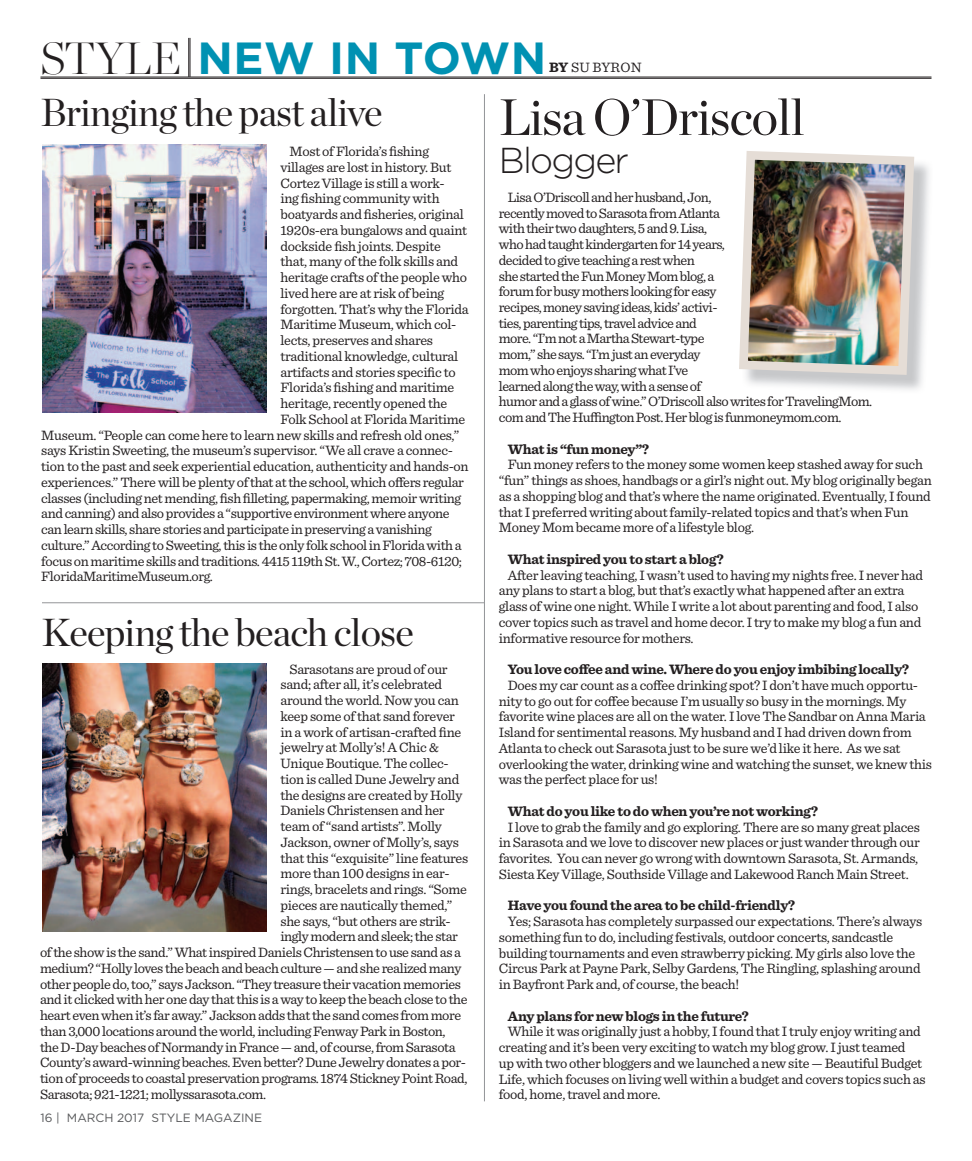
<style>
.page{position:relative;width:972px;height:1161px;background:#fff}
.page>*{position:absolute;margin:0;border:0;box-sizing:border-box;transform-origin:0 0}
.t1{font:51px "Chronicle Display";letter-spacing:-.02em;color:#231f20}
.t2{font:700 45px "Gotham";letter-spacing:.01em;color:#0091b2}
.t3{font:39px "Chronicle Display";letter-spacing:-.02em;color:#231f20}
.t4{font:300 36px "Gotham";letter-spacing:-.05em;color:#231f20}
.t5{font:14.25px/15.8px "Sentinel";letter-spacing:-.02em;color:#231f20}
.t6{font:14.25px/15.8px "Sentinel";letter-spacing:-.04em;color:#231f20}
.t7{font:700 14.25px "Sentinel";letter-spacing:-.02em;color:#231f20}
.t8{font:12px "Gotham";color:#57585a}
.s1{font-family:"Chronicle Display";font-weight:200;color:#231f20}
.s2{font-weight:700}
</style>
<div class="page">
<hr style="left:190px;top:38px;width:1px;height:39px;background:#231f20">
<hr style="left:188px;top:38px;width:1px;height:39px;background:#231f20">
<hr style="left:40px;top:78px;width:892px;height:1px;background:#231f20">
<hr style="left:40px;top:77px;width:892px;height:1px;background:#231f20">
<hr style="left:42px;top:602px;width:442px;height:1px;background:#939598">
<hr style="left:484px;top:94px;width:1px;height:1007px;background:#939598">
<img style="left:739px;top:151px;width:180px;height:228px">
<img style="left:42px;top:664px;width:225px;height:268px">
<img style="left:42px;top:145px;width:225px;height:268px">
<h2 class="t2" style="left:40px;top:38px;width:508px"><span class="s1">STYLE</span> NEW IN TOWN</h2>
<p class="t5" style="left:549px;top:61px;width:94px"><span class="s2">BY</span> SU BYRON</p>
<h3 class="t3" style="left:40px;top:90px;width:344px">Bringing the past alive</h3>
<p class="t5" style="left:290px;top:145px;width:141px">Most of Florida’s fishing</p>
<p class="t5" style="left:280px;top:161px;width:172px">villages are lost in history. But</p>
<p class="t5" style="left:280px;top:176px;width:166px">Cortez Village is still a work-</p>
<p class="t5" style="left:280px;top:192px;width:161px">ing fishing community with</p>
<p class="t5" style="left:280px;top:208px;width:185px">boatyards and fisheries, original</p>
<p class="t5" style="left:280px;top:224px;width:188px">1920s-era bungalows and quaint</p>
<p class="t5" style="left:280px;top:239px;width:162px">dockside fish joints. Despite</p>
<p class="t5" style="left:280px;top:255px;width:179px">that, many of the folk skills and</p>
<p class="t5" style="left:280px;top:271px;width:188px">heritage crafts of the people who</p>
<p class="t5" style="left:280px;top:287px;width:165px">lived here are at risk of being</p>
<p class="t5" style="left:280px;top:302px;width:190px">forgotten. That’s why the Florida</p>
<p class="t5" style="left:280px;top:318px;width:177px">Maritime Museum, which col-</p>
<p class="t5" style="left:280px;top:334px;width:154px">lects, preserves and shares</p>
<p class="t5" style="left:280px;top:350px;width:179px">traditional knowledge, cultural</p>
<p class="t5" style="left:280px;top:365px;width:177px">artifacts and stories specific to</p>
<p class="t5" style="left:280px;top:381px;width:175px">Florida’s fishing and maritime</p>
<p class="t5" style="left:280px;top:397px;width:168px">heritage, recently opened the</p>
<p class="t5" style="left:280px;top:413px;width:186px">Folk School at Florida Maritime</p>
<p class="t5" style="left:41px;top:428px;width:420px">Museum. “People can come here to learn new skills and refresh old ones,”</p>
<p class="t5" style="left:41px;top:444px;width:413px">says Kristin Sweeting, the museum’s supervisor. “We all crave a connec-</p>
<p class="t5" style="left:41px;top:460px;width:429px">tion to the past and seek experiential education, authenticity and hands-on</p>
<p class="t5" style="left:41px;top:476px;width:424px">experiences.” There will be plenty of that at the school, which offers regular</p>
<p class="t5" style="left:41px;top:491px;width:421px">classes (including net mending, fish filleting, papermaking, memoir writing</p>
<p class="t5" style="left:41px;top:507px;width:410px">and canning) and also provides a “supportive environment where anyone</p>
<p class="t5" style="left:41px;top:523px;width:392px">can learn skills, share stories and participate in preserving a vanishing</p>
<p class="t5" style="left:41px;top:539px;width:422px">culture.” According to Sweeting, this is the only folk school in Florida with a</p>
<p class="t5" style="left:41px;top:554px;width:422px">focus on maritime skills and traditions. 4415 119th St. W., Cortez; 708-6120;</p>
<p class="t5" style="left:41px;top:570px;width:173px">FloridaMaritimeMuseum.org.</p>
<h3 class="t3" style="left:42px;top:610px;width:374px">Keeping the beach close</h3>
<p class="t5" style="left:289px;top:662px;width:160px">Sarasotans are proud of our</p>
<p class="t5" style="left:280px;top:678px;width:163px">sand; after all, it’s celebrated</p>
<p class="t5" style="left:280px;top:694px;width:180px">around the world. Now you can</p>
<p class="t5" style="left:280px;top:710px;width:176px">keep some of that sand forever</p>
<p class="t5" style="left:280px;top:725px;width:182px">in a work of artisan-crafted fine</p>
<p class="t5" style="left:280px;top:741px;width:160px">jewelry at Molly’s! A Chic &amp;</p>
<p class="t5" style="left:280px;top:757px;width:170px">Unique Boutique. The collec-</p>
<p class="t5" style="left:280px;top:773px;width:180px">tion is called Dune Jewelry and</p>
<p class="t5" style="left:280px;top:788px;width:183px">the designs are created by Holly</p>
<p class="t5" style="left:280px;top:804px;width:166px">Daniels Christensen and her</p>
<p class="t5" style="left:280px;top:820px;width:163px">team of “sand artists”. Molly</p>
<p class="t5" style="left:280px;top:836px;width:180px">Jackson, owner of Molly’s, says</p>
<p class="t5" style="left:280px;top:851px;width:189px">that this “exquisite” line features</p>
<p class="t5" style="left:280px;top:867px;width:171px">more than 100 designs in ear-</p>
<p class="t5" style="left:280px;top:883px;width:188px">rings, bracelets and rings. “Some</p>
<p class="t5" style="left:280px;top:898px;width:173px">pieces are nautically themed,”</p>
<p class="t5" style="left:280px;top:914px;width:172px">she says, “but others are strik-</p>
<p class="t5" style="left:280px;top:930px;width:179px">ingly modern and sleek; the star</p>
<p class="t5" style="left:40px;top:946px;width:422px">of the show is the sand.” What inspired Daniels Christensen to use sand as a</p>
<p class="t5" style="left:40px;top:961px;width:423px">medium? “Holly loves the beach and beach culture — and she realized many</p>
<p class="t5" style="left:40px;top:977px;width:422px">other people do, too,” says Jackson. “They treasure their vacation memories</p>
<p class="t5" style="left:40px;top:993px;width:429px">and it clicked with her one day that this is a way to keep the beach close to the</p>
<p class="t5" style="left:40px;top:1009px;width:423px">heart even when it’s far away.” Jackson adds that the sand comes from more</p>
<p class="t5" style="left:40px;top:1024px;width:407px">than 3,000 locations around the world, including Fenway Park in Boston,</p>
<p class="t5" style="left:40px;top:1040px;width:417px">the D-Day beaches of Normandy in France — and, of course, from Sarasota</p>
<p class="t5" style="left:40px;top:1056px;width:428px">County’s award-winning beaches. Even better? Dune Jewelry donates a por-</p>
<p class="t5" style="left:40px;top:1072px;width:429px">tion of proceeds to coastal preservation programs. 1874 Stickney Point Road,</p>
<p class="t5" style="left:40px;top:1087px;width:228px">Sarasota; 921-1221; mollyssarasota.com.</p>
<p class="t8" style="left:40px;top:1114px;width:223px">16 | MARCH 2017 STYLE MAGAZINE</p>
<h1 class="t1" style="left:499px;top:88px;width:307px">Lisa O’Driscoll</h1>
<h3 class="t4" style="left:499px;top:140px;width:132px">Blogger</h3>
<p class="t6" style="left:499px;top:190px;width:375px;text-indent:9px">Lisa O’Driscoll and her husband, Jon,<br>recently moved to Sarasota from Atlanta<br>with their two daughters, 5 and 9. Lisa,<br>who had taught kindergarten for 14 years,<br>decided to give teaching a rest when<br>she started the Fun Money Mom blog, a<br>forum for busy mothers looking for easy<br>recipes, money saving ideas, kids’ activi-<br>ties, parenting tips, travel advice and<br>more. “I’m not a Martha Stewart-type<br>mom,” she says. “I’m just an everyday<br>mom who enjoys sharing what I’ve<br>learned along the way, with a sense of<br>humor and a glass of wine.” O’Driscoll also writes for TravelingMom. com and The Huffington Post. Her blog is funmoneymom.com.</p>
<p class="t7" style="left:508px;top:443px;width:143px">What is “fun money”?</p>
<p class="t5" style="left:499px;top:458px;width:434px;text-indent:9px">Fun money refers to the money some women keep stashed away for such “fun” things as shoes, handbags or a girl’s night out. My blog originally began as a shopping blog and that’s where the name originated. Eventually, I found that I preferred writing about family-related topics and that’s when Fun Money Mom became more of a lifestyle blog.</p>
<p class="t7" style="left:508px;top:554px;width:217px">What inspired you to start a blog?</p>
<p class="t5" style="left:499px;top:568px;width:426px;text-indent:9px">After leaving teaching, I wasn’t used to having my nights free. I never had any plans to start a blog, but that’s exactly what happened after an extra glass of wine one night. While I write a lot about parenting and food, I also cover topics such as travel and home decor. I try to make my blog a fun and informative resource for mothers.</p>
<p class="t7" style="left:508px;top:664px;width:403px">You love coffee and wine. Where do you enjoy imbibing locally?</p>
<p class="t5" style="left:499px;top:679px;width:435px;text-indent:9px">Does my car count as a coffee drinking spot? I don’t have much opportu&shy;nity to go out for coffee because I’m usually so busy in the mornings. My favorite wine places are all on the water. I love The Sandbar on Anna Maria Island for sentimental reasons. My husband and I had driven down from Atlanta to check out Sarasota just to be sure we’d like it here. As we sat overlooking the water, drinking wine and watching the sunset, we knew this was the perfect place for us!</p>
<p class="t7" style="left:508px;top:806px;width:312px">What do you like to do when you’re not working?</p>
<p class="t5" style="left:499px;top:820px;width:423px;text-indent:9px">I love to grab the family and go exploring. There are so many great places in Sarasota and we love to discover new places or just wander through our favorites. You can never go wrong with downtown Sarasota, St. Armands, Siesta Key Village, Southside Village and Lakewood Ranch Main Street.</p>
<p class="t7" style="left:508px;top:900px;width:289px">Have you found the area to be child-friendly?</p>
<p class="t5" style="left:499px;top:915px;width:425px;text-indent:9px">Yes; Sarasota has completely surpassed our expectations. There’s always something fun to do, including festivals, outdoor concerts, sandcastle building tournaments and even strawberry picking. My girls also love the Circus Park at Payne Park, Selby Gardens, The Ringling, splashing around in Bayfront Park and, of course, the beach!</p>
<p class="t7" style="left:508px;top:1010px;width:242px">Any plans for new blogs in the future?</p>
<p class="t5" style="left:499px;top:1025px;width:428px;text-indent:9px">While it was originally just a hobby, I found that I truly enjoy writing and creating and it’s been very exciting to watch my blog grow. I just teamed<br>up with two other bloggers and we launched a new site — Beautiful Budget Life, which focuses on living well within a budget and covers topics such as food, home, travel and more.</p>
</div>
